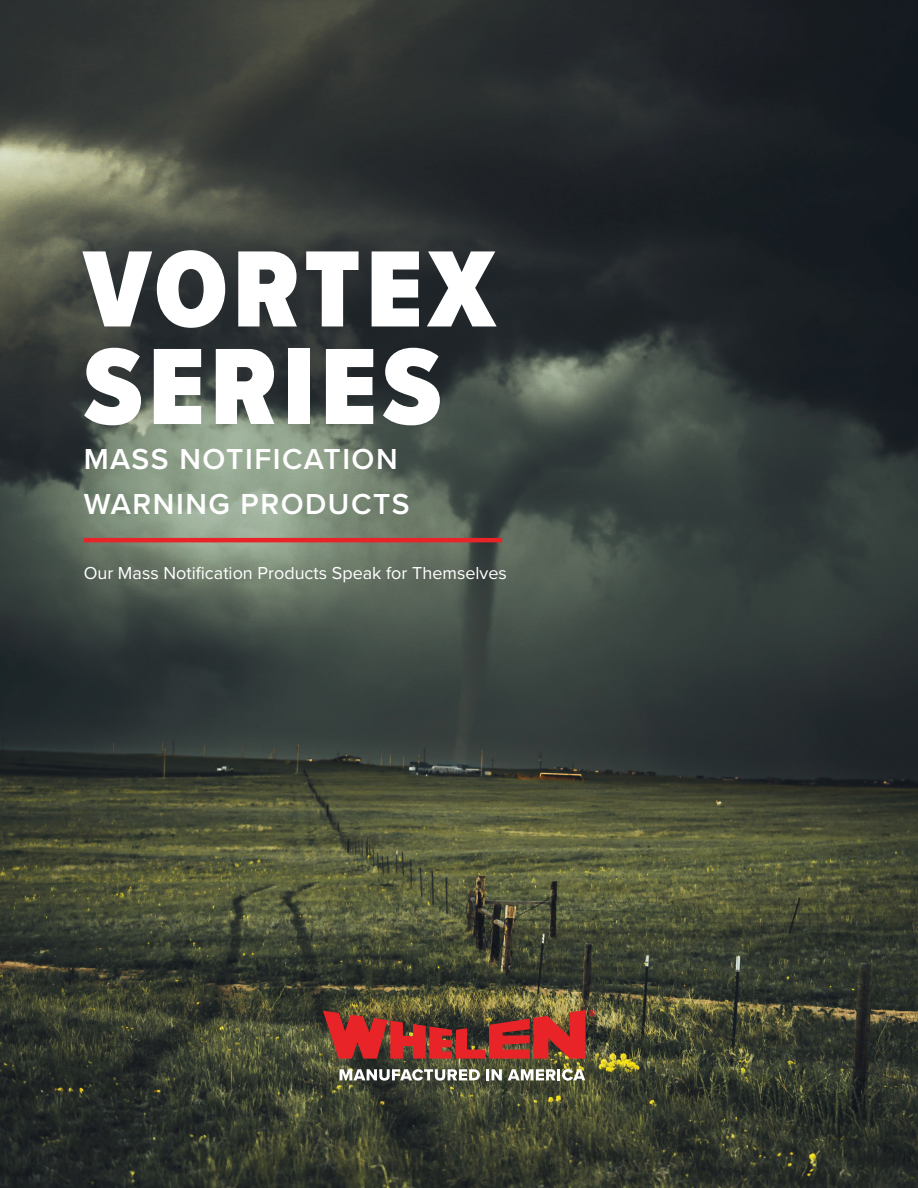
<style>
.page{position:relative;width:918px;height:1188px;background:#fff}
.page>*{position:absolute;margin:0;border:0;box-sizing:border-box;transform-origin:0 0}
.t1{font:900 112.5px/97.5px "Proxima Nova Cond";letter-spacing:.05em;color:#fff}
.t2{font:600 30px/45px "Proxima Nova";letter-spacing:.05em;color:#fff}
.t3{font:18px "Proxima Nova";color:#fff}
</style>
<div class="page">
<img style="left:0;top:0;width:918px;height:1188px">
<hr style="left:84px;top:538px;width:418px;height:4px;background:#e82428">
<svg style="left:340px;top:1069px;width:140px;height:12px"></svg>
<svg style="left:486px;top:1069px;width:16px;height:11px"></svg>
<svg style="left:508px;top:1069px;width:77px;height:12px"></svg>
<svg style="left:323px;top:1010px;width:272px;height:49px"></svg>
<h1 class="t1" style="left:84px;top:239px;width:413px">VORTEX<br>SERIES</h1>
<h2 class="t2" style="left:84px;top:436px;width:327px">MASS NOTIFICATION<br>WARNING PRODUCTS</h2>
<p class="t3" style="left:84px;top:559px;width:425px">Our Mass Notification Products Speak for Themselves</p>
</div>
